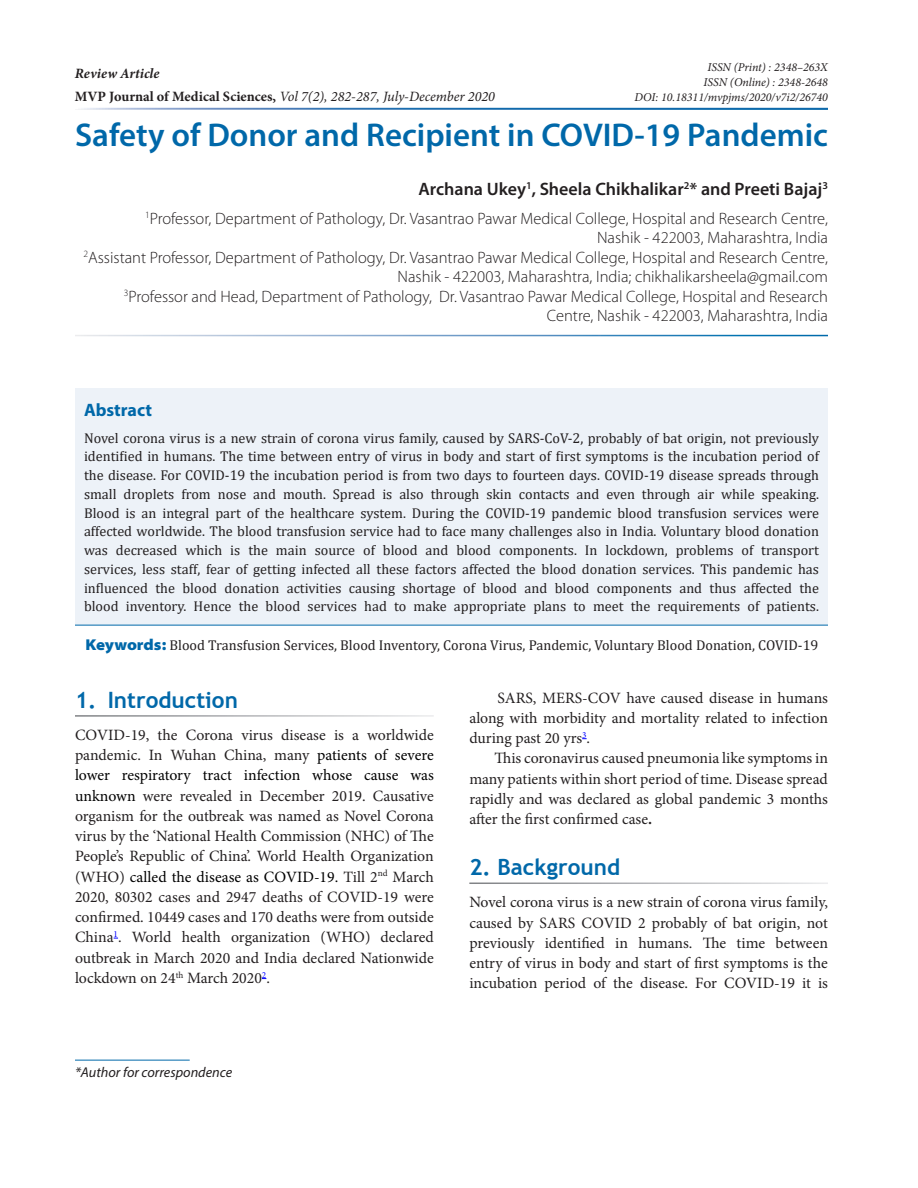
<style>
.page{position:relative;width:918px;height:1188px;background:#fff}
.page>*{position:absolute;margin:0;border:0;box-sizing:border-box;transform-origin:0 0}
.AT{font:600 33px "Myriad Pro";color:#0068a9}
.t1{font:700 22.5px "Trebuchet MS";color:#0068a9}
.Author{font:600 18px "Myriad Pro";color:#231f20}
.Abs_Head{font:700 18px "Myriad Pro";color:#0068a9}
.Affiliation{font:300 16.5px/19.5px "Myriad Pro";color:#231f20;text-align:right}
.Text_Ind{font:15.75px/20.2px "Minion Pro";color:#231f20;text-align:justify}
.Abs_Text1{font:14.25px/18.8px "Cambria";color:#231f20;text-align:justify}
.Keyword{font:14.25px "Cambria";color:#231f20}
.SlugHead_1_Left{font:italic 14.25px "Minion Pro";color:#231f20}
.Footnote1{font:italic 14.25px "Myriad Pro";color:#231f20}
.t2{font:italic 700 14.25px "Minion Pro";letter-spacing:.005em;color:#231f20}
.SlugHead_1_Right{font:italic 12px "Minion Pro";color:#231f20}
.s1{font-weight:700;font-style:normal}
.s2{font-family:"Myriad Pro";font-weight:900;font-stretch:semi-expanded;font-size:15.75px;color:#0068a9}
.s3{color:#000}
.s4{font-weight:700}
</style>
<div class="page">
<div style="left:75px;top:388px;width:753px;height:237px;background:#edf2f8"></div>
<hr style="left:75px;top:625px;width:753px;height:1px;background:#0068a9">
<hr style="left:75px;top:1060px;width:115px;height:1px;background:#0068a9">
<p class="t2" style="left:75px;top:63px;width:86px">Review Article</p>
<p class="SlugHead_1_Left" style="left:75px;top:87px;width:422px"><span class="s1">MVP Journal of Medical Sciences,</span> Vol 7(2), 282-287, July-December 2020</p>
<p class="SlugHead_1_Right" style="left:707px;top:59px;width:122px">ISSN (Print) : 2348–263X</p>
<p class="SlugHead_1_Right" style="left:704px;top:74px;width:126px">ISSN (Online) : 2348-2648</p>
<p class="SlugHead_1_Right" style="left:635px;top:89px;width:195px">DOI: 10.18311/mvpjms/2020/v7i2/26740</p>
<p class="AT" style="left:75px;top:114px;width:755px">Safety of Donor and Recipient in COVID-19 Pandemic</p>
<p class="Author" style="left:419px;top:178px;width:411px">Archana Ukey<sup>1</sup>, Sheela Chikhalikar<sup>2</sup>* and Preeti Bajaj<sup>3</sup></p>
<p class="Affiliation" style="left:84px;top:209px;width:746px"><sup>1</sup>Professor, Department of Pathology, Dr. Vasantrao Pawar Medical College, Hospital and Research Centre,<br>Nashik - 422003, Maharashtra, India<br><sup>2</sup>Assistant Professor, Department of Pathology, Dr. Vasantrao Pawar Medical College, Hospital and Research Centre, Nashik - 422003, Maharashtra, India; chikhalikarsheela@gmail.com<br><sup>3</sup>Professor and Head, Department of Pathology, Dr. Vasantrao Pawar Medical College, Hospital and Research Centre, Nashik - 422003, Maharashtra, India</p>
<p class="Abs_Head" style="left:84px;top:398px;width:70px">Abstract</p>
<p class="Abs_Text1" style="left:84px;top:428px;width:737px">Novel corona virus is a new strain of corona virus family, caused by SARS-CoV-2, probably of bat origin, not previously identified in humans. The time between entry of virus in body and start of first symptoms is the incubation period of the disease. For COVID-19 the incubation period is from two days to fourteen days. COVID-19 disease spreads through small droplets from nose and mouth. Spread is also through skin contacts and even through air while speaking.<br>Blood is an integral part of the healthcare system. During the COVID-19 pandemic blood transfusion services were affected worldwide. The blood transfusion service had to face many challenges also in India. Voluntary blood donation was decreased which is the main source of blood and blood components. In lockdown, problems of transport services, less staff, fear of getting infected all these factors affected the blood donation services. This pandemic has influenced the blood donation activities causing shortage of blood and blood components and thus affected the blood inventory. Hence the blood services had to make appropriate plans to meet the requirements of patients.</p>
<p class="Keyword" style="left:86px;top:637px;width:734px"><span class="s2">Keywords:</span> Blood Transfusion Services, Blood Inventory, Corona Virus, Pandemic, Voluntary Blood Donation, COVID-19</p>
<h1 class="t1" style="left:75px;top:686px;width:164px">1. Introduction</h1>
<p class="Text_Ind" style="left:75px;top:725px;width:360px">COVID-19, the Corona virus disease is a worldwide pandemic. In Wuhan China, many <span class="s3">patients of severe lower respiratory tract infection whose cause was unknown</span> were revealed in December 2019. Causative organism for the outbreak was named as Novel Corona virus by the ‘National Health Commission (NHC) of The People’s Republic of China’. World Health Organization (WHO) <span class="s3">called the disease as COVID-19.</span> Till 2<sup>nd</sup> March 2020, 80302 cases and 2947 deaths of COVID-19 were confirmed. 10449 cases and 170 deaths were from outside China<sup>1</sup>. World health organization (WHO) declared outbreak in March 2020 and India declared Nationwide lockdown on 24<sup>th</sup> March 2020<sup>2</sup>.</p>
<p class="Footnote1" style="left:75px;top:1063px;width:159px">*Author for correspondence</p>
<p class="Text_Ind" style="left:469px;top:687px;width:360px;text-indent:28px">SARS, MERS-COV have caused disease in humans along with morbidity and mortality related to infection during past 20 yrs<sup>3</sup>.</p>
<p class="Text_Ind" style="left:469px;top:748px;width:360px;text-indent:25px">This coronavirus caused pneumonia like symptoms in many patients within short period of time. Disease spread rapidly and was declared as global pandemic 3 months after the first confirmed case<span class="s4">.</span></p>
<h1 class="t1" style="left:469px;top:853px;width:152px">2. Background</h1>
<p class="Text_Ind" style="left:469px;top:892px;width:360px">Novel corona virus is a new strain of corona virus family, caused by SARS COVID 2 probably of bat origin, not previously identified in humans. The time between entry of virus in body and start of first symptoms is the incubation period of the disease. For COVID-19 it is</p>
</div>
